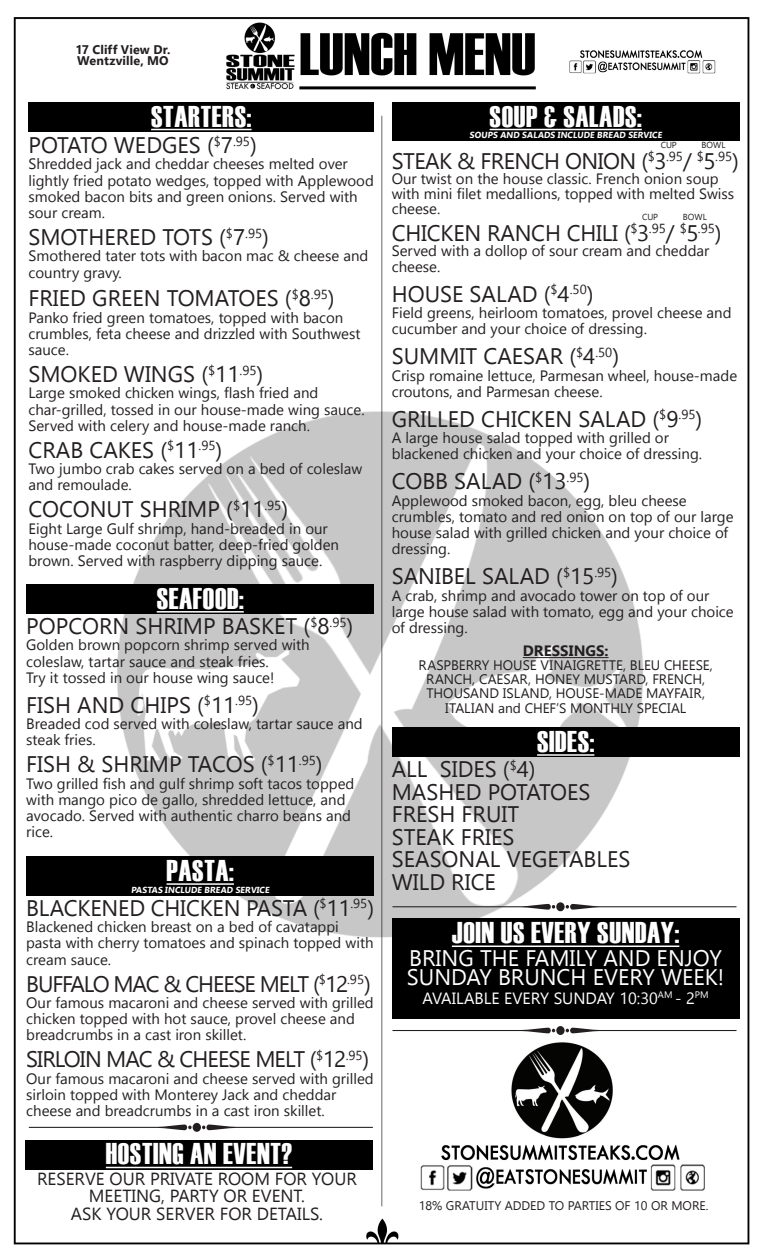
<style>
.page{position:relative;width:765px;height:1260px;background:#fff}
.page>*{position:absolute;margin:0;border:0;box-sizing:border-box;transform-origin:0 0}
.t1{font:30px "Haettenschweiler";letter-spacing:.02em;color:#fff}
.t2{font:22.5px "Gadugi";color:#231f20}
.t3{font:22.5px "Gadugi";color:#fff}
.t4{font:22.5px "Gadugi";letter-spacing:-.025em;color:#231f20}
.t5{font:22.5px "Gadugi";letter-spacing:-.05em;color:#231f20}
.t6{font:22.5px "Gadugi";letter-spacing:-.04em;color:#231f20}
.t7{font:17.5px/17.5px "Gadugi";color:#231f20;text-align:center}
.t8{font:16.25px "Gadugi";color:#fff}
.t9{font:15px/16.2px "Gadugi";color:#231f20}
.t10{font:700 15px "Gadugi";letter-spacing:.005em;color:#231f20}
.t11{font:13.75px/13.8px "Gadugi";color:#231f20;text-align:center}
.t12{font:12.5px "Gadugi";color:#231f20}
.t13{font:700 12.5px "Gadugi";letter-spacing:.005em;color:#231f20}
.t14{font:700 8.75px "Gadugi";color:#fff}
.t15{font:8.75px "Gadugi";color:#231f20}
</style>
<div class="page">
<img style="left:13px;top:17px;width:737px;height:1228px">
<div style="left:28px;top:102px;width:346px;height:30px;background:#000"></div>
<hr style="left:151px;top:129px;width:101px;height:1px;background:#fff">
<div style="left:392px;top:102px;width:348px;height:38px;background:#000"></div>
<hr style="left:490px;top:129px;width:152px;height:1px;background:#fff">
<div style="left:26px;top:856px;width:348px;height:39px;background:#000"></div>
<hr style="left:167px;top:883px;width:67px;height:2px;background:#fff">
<hr style="left:523px;top:657px;width:86px;height:1px;background:#231f20">
<div style="left:392px;top:727px;width:348px;height:30px;background:#000"></div>
<hr style="left:537px;top:754px;width:57px;height:2px;background:#fff">
<div style="left:26px;top:584px;width:348px;height:30px;background:#000"></div>
<hr style="left:157px;top:611px;width:87px;height:2px;background:#fff">
<div style="left:25px;top:1140px;width:348px;height:30px;background:#000"></div>
<hr style="left:106px;top:1167px;width:186px;height:1px;background:#fff">
<img style="left:414px;top:1141px;width:303px;height:57px">
<img style="left:567px;top:45px;width:155px;height:33px">
<svg style="left:392px;top:1028px;width:163px;height:5px"></svg>
<svg style="left:566px;top:1028px;width:171px;height:5px"></svg>
<div style="left:556px;top:1026px;width:9px;height:9px;background:#231f20;border-radius:50%"></div>
<svg style="left:392px;top:904px;width:163px;height:6px"></svg>
<svg style="left:566px;top:904px;width:171px;height:6px"></svg>
<div style="left:556px;top:902px;width:9px;height:9px;background:#231f20;border-radius:50%"></div>
<svg style="left:29px;top:1124px;width:163px;height:6px"></svg>
<svg style="left:202px;top:1124px;width:171px;height:6px"></svg>
<div style="left:193px;top:1123px;width:8px;height:9px;background:#231f20;border-radius:50%"></div>
<div style="left:392px;top:919px;width:348px;height:100px;background:#000"></div>
<hr style="left:452px;top:946px;width:227px;height:1px;background:#fff">
<img style="left:496px;top:1035px;width:136px;height:106px">
<p class="t13" style="left:76px;top:42px;width:96px">17 Cliff View Dr.</p>
<p class="t13" style="left:77px;top:53px;width:93px">Wentzville, MO</p>
<p class="t1" style="left:151px;top:96px;width:102px">STARTERS:</p>
<p class="t1" style="left:490px;top:96px;width:154px">SOUP &amp; SALADS:</p>
<p class="t2" style="left:28px;top:132px;width:230px">POTATO WEDGES (<sup>$</sup>7<sup>.95</sup>)</p>
<p class="t9" style="left:28px;top:156px;width:347px">Shredded jack and cheddar cheeses melted over lightly fried potato wedges, topped with Applewood smoked bacon bits and green onions. Served with sour cream.</p>
<p class="t2" style="left:28px;top:224px;width:242px">SMOTHERED TOTS (<sup>$</sup>7<sup>.95</sup>)</p>
<p class="t9" style="left:28px;top:248px;width:341px">Smothered tater tots with bacon mac &amp; cheese and country gravy.</p>
<p class="t2" style="left:28px;top:285px;width:308px">FRIED GREEN TOMATOES (<sup>$</sup>8<sup>.95</sup>)</p>
<p class="t9" style="left:28px;top:309px;width:316px">Panko fried green tomatoes, topped with bacon</p>
<p class="t9" style="left:28px;top:325px;width:334px">crumbles, feta cheese and drizzled with Southwest sauce.</p>
<p class="t2" style="left:28px;top:361px;width:236px">SMOKED WINGS (<sup>$</sup>11<sup>.95</sup>)</p>
<p class="t9" style="left:28px;top:385px;width:291px">Large smoked chicken wings, flash fried and</p>
<p class="t9" style="left:28px;top:401px;width:338px">char-grilled, tossed in our house-made wing sauce.<br>Served with celery and house-made ranch.</p>
<p class="t2" style="left:28px;top:436px;width:195px">CRAB CAKES (<sup>$</sup>11<sup>.95</sup>)</p>
<p class="t9" style="left:28px;top:461px;width:335px">Two jumbo crab cakes served on a bed of coleslaw and remoulade.</p>
<p class="t2" style="left:28px;top:496px;width:261px">COCONUT SHRIMP (<sup>$</sup>11<sup>.95</sup>)</p>
<p class="t9" style="left:28px;top:520px;width:301px">Eight Large Gulf shrimp, hand-breaded in our</p>
<p class="t9" style="left:28px;top:536px;width:312px">house-made coconut batter, deep-fried golden brown. Served with raspberry dipping sauce.</p>
<p class="t1" style="left:157px;top:578px;width:89px">SEAFOOD:</p>
<p class="t2" style="left:26px;top:613px;width:329px">POPCORN SHRIMP BASKET (<sup>$</sup>8<sup>.95</sup>)</p>
<p class="t9" style="left:26px;top:637px;width:285px">Golden brown popcorn shrimp served with</p>
<p class="t9" style="left:26px;top:653px;width:244px">coleslaw, tartar sauce and steak fries.</p>
<p class="t9" style="left:26px;top:669px;width:250px">Try it tossed in our house wing sauce!</p>
<p class="t2" style="left:26px;top:691px;width:234px">FISH AND CHIPS (<sup>$</sup>11<sup>.95</sup>)</p>
<p class="t9" style="left:26px;top:716px;width:338px">Breaded cod served with coleslaw, tartar sauce and steak fries.</p>
<p class="t2" style="left:26px;top:751px;width:298px">FISH &amp; SHRIMP TACOS (<sup>$</sup>11<sup>.95</sup>)</p>
<p class="t9" style="left:26px;top:775px;width:330px">Two grilled fish and gulf shrimp soft tacos topped with mango pico de gallo, shredded lettuce, and</p>
<p class="t9" style="left:26px;top:808px;width:326px">avocado. Served with authentic charro beans and rice.</p>
<p class="t1" style="left:167px;top:850px;width:69px">PASTA:</p>
<p class="t14" style="left:131px;top:885px;width:141px">PASTAS INCLUDE BREAD SERVICE</p>
<p class="t2" style="left:26px;top:894px;width:349px">BLACKENED CHICKEN PASTA (<sup>$</sup>11<sup>.95</sup>)</p>
<p class="t9" style="left:26px;top:919px;width:314px">Blackened chicken breast on a bed of cavatappi</p>
<p class="t9" style="left:26px;top:935px;width:349px">pasta with cherry tomatoes and spinach topped with cream sauce.</p>
<p class="t5" style="left:26px;top:970px;width:346px">BUFFALO MAC &amp; CHEESE MELT (<sup>$</sup>12<sup>.95</sup>)</p>
<p class="t9" style="left:26px;top:994px;width:349px">Our famous macaroni and cheese served with grilled chicken topped with hot sauce, provel cheese and</p>
<p class="t9" style="left:26px;top:1027px;width:222px">breadcrumbs in a cast iron skillet.</p>
<p class="t6" style="left:26px;top:1046px;width:345px">SIRLOIN MAC &amp; CHEESE MELT (<sup>$</sup>12<sup>.95</sup>)</p>
<p class="t9" style="left:26px;top:1070px;width:349px">Our famous macaroni and cheese served with grilled sirloin topped with Monterey Jack and cheddar cheese and breadcrumbs in a cast iron skillet.</p>
<p class="t1" style="left:106px;top:1134px;width:188px">HOSTING AN EVENT?</p>
<p class="t7" style="left:37px;top:1170px;width:321px">RESERVE OUR PRIVATE ROOM FOR YOUR<br>MEETING, PARTY OR EVENT.</p>
<p class="t7" style="left:71px;top:1205px;width:254px">ASK YOUR SERVER FOR DETAILS.</p>
<p class="t14" style="left:469px;top:130px;width:195px">SOUPS AND SALADS INCLUDE BREAD SERVICE</p>
<p class="t15" style="left:661px;top:140px;width:17px">CUP</p>
<p class="t15" style="left:702px;top:140px;width:25px">BOWL</p>
<p class="t4" style="left:392px;top:147px;width:349px">STEAK &amp; FRENCH ONION (<sup>$</sup>3<sup>.95</sup>/ <sup>$</sup>5<sup>.95</sup>)</p>
<p class="t9" style="left:392px;top:171px;width:344px;line-height:15px">Our twist on the house classic. French onion soup with mini filet medallions, topped with melted Swiss cheese.</p>
<p class="t2" style="left:392px;top:219px;width:332px">CHICKEN RANCH CHILI (<sup>$</sup>3<sup>.95</sup>/ <sup>$</sup>5<sup>.95</sup>)</p>
<p class="t9" style="left:392px;top:242px;width:319px">Served with a dollop of sour cream and cheddar cheese.</p>
<p class="t2" style="left:392px;top:280px;width:203px">HOUSE SALAD (<sup>$</sup>4<sup>.50</sup>)</p>
<p class="t9" style="left:392px;top:305px;width:341px">Field greens, heirloom tomatoes, provel cheese and</p>
<p class="t9" style="left:392px;top:321px;width:257px">cucumber and your choice of dressing.</p>
<p class="t2" style="left:392px;top:343px;width:229px">SUMMIT CAESAR (<sup>$</sup>4<sup>.50</sup>)</p>
<p class="t9" style="left:392px;top:367px;width:347px">Crisp romaine lettuce, Parmesan wheel, house-made croutons, and Parmesan cheese.</p>
<p class="t2" style="left:392px;top:405px;width:312px">GRILLED CHICKEN SALAD (<sup>$</sup>9<sup>.95</sup>)</p>
<p class="t9" style="left:392px;top:430px;width:279px">A large house salad topped with grilled or</p>
<p class="t9" style="left:392px;top:446px;width:312px">blackened chicken and your choice of dressing.</p>
<p class="t2" style="left:392px;top:468px;width:200px">COBB SALAD (<sup>$</sup>13<sup>.95</sup>)</p>
<p class="t9" style="left:392px;top:492px;width:297px">Applewood smoked bacon, egg, bleu cheese</p>
<p class="t9" style="left:392px;top:508px;width:343px">crumbles, tomato and red onion on top of our large house salad with grilled chicken and your choice of dressing.</p>
<p class="t2" style="left:392px;top:563px;width:228px">SANIBEL SALAD (<sup>$</sup>15<sup>.95</sup>)</p>
<p class="t9" style="left:392px;top:587px;width:344px">A crab, shrimp and avocado tower on top of our large house salad with tomato, egg and your choice of dressing.</p>
<p class="t15" style="left:642px;top:212px;width:17px">CUP</p>
<p class="t15" style="left:683px;top:212px;width:25px">BOWL</p>
<p class="t10" style="left:523px;top:642px;width:87px">DRESSINGS:</p>
<p class="t11" style="left:419px;top:658px;width:296px">RASPBERRY HOUSE VINAIGRETTE, BLEU CHEESE,<br>RANCH, CAESAR, HONEY MUSTARD, FRENCH,</p>
<p class="t11" style="left:426px;top:686px;width:280px">THOUSAND ISLAND, HOUSE-MADE MAYFAIR,</p>
<p class="t11" style="left:445px;top:701px;width:243px">ITALIAN and CHEF’S MONTHLY SPECIAL</p>
<p class="t1" style="left:537px;top:721px;width:59px">SIDES:</p>
<p class="t2" style="left:392px;top:756px;width:145px">ALL SIDES (<sup>$</sup>4)</p>
<p class="t2" style="left:392px;top:778px;width:200px">MASHED POTATOES</p>
<p class="t2" style="left:392px;top:801px;width:129px">FRESH FRUIT</p>
<p class="t2" style="left:392px;top:823px;width:124px">STEAK FRIES</p>
<p class="t2" style="left:392px;top:846px;width:240px">SEASONAL VEGETABLES</p>
<p class="t2" style="left:392px;top:868px;width:106px">WILD RICE</p>
<p class="t1" style="left:452px;top:912px;width:229px">JOIN US EVERY SUNDAY:</p>
<p class="t3" style="left:409px;top:945px;width:314px">BRING THE FAMILY AND ENJOY</p>
<p class="t3" style="left:407px;top:963px;width:319px">SUNDAY BRUNCH EVERY WEEK!</p>
<p class="t8" style="left:423px;top:988px;width:288px">AVAILABLE EVERY SUNDAY 10:30<sup>AM</sup> - 2<sup>PM</sup></p>
<p class="t12" style="left:419px;top:1198px;width:291px">18% GRATUITY ADDED TO PARTIES OF 10 OR MORE.</p>
</div>
